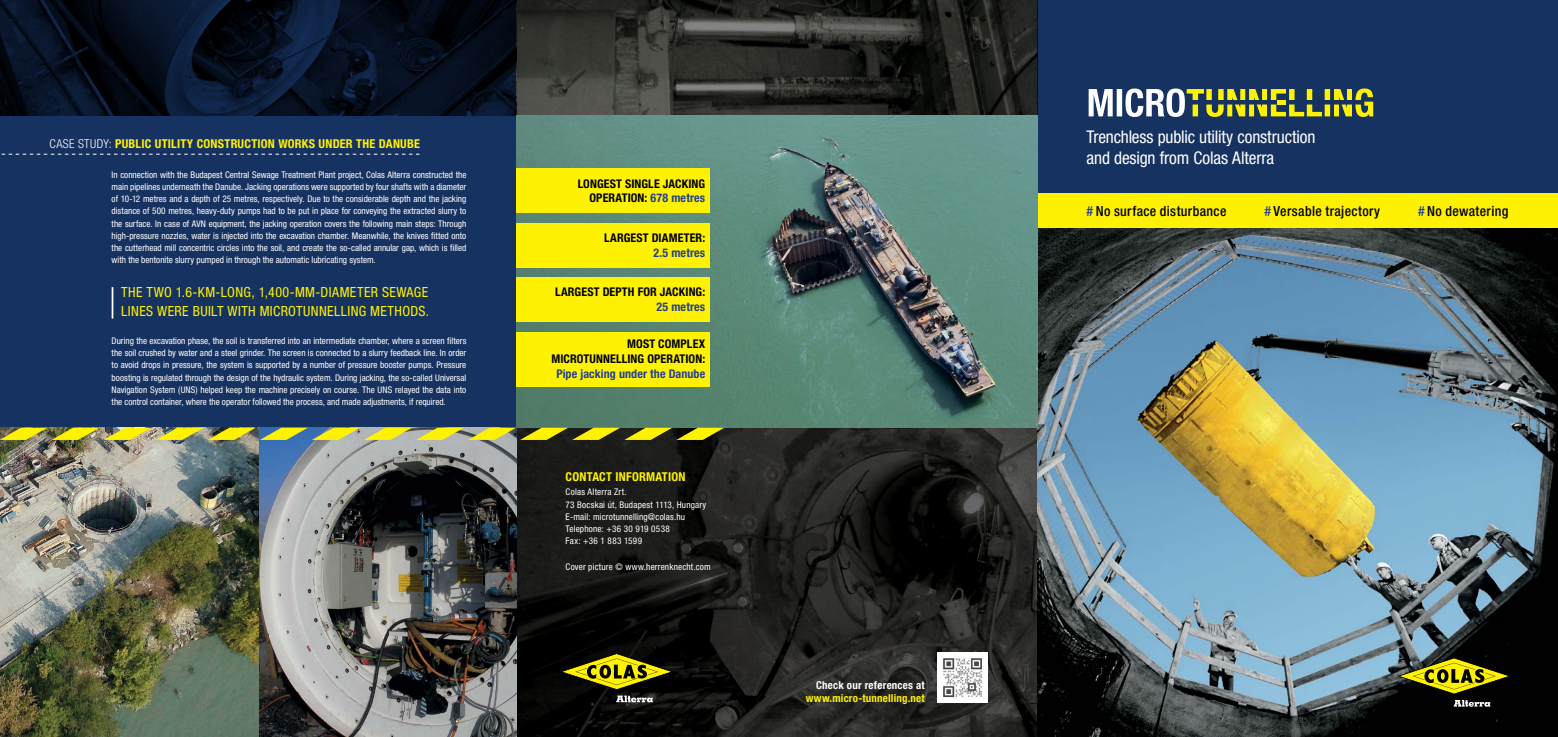
<style>
.page{position:relative;width:1558px;height:737px;background:#fff}
.page>*{position:absolute;margin:0;border:0;box-sizing:border-box;transform-origin:0 0}
.t1{font:condensed 17.5px/20.1px "Helvetica Neue LT Pro";letter-spacing:-.01em;color:#fff}
.t2{font:condensed 14px/19.2px "Helvetica Neue LT Pro";letter-spacing:.025em;color:#fff200}
.t3{font:500 condensed 14px "Helvetica Neue LT Pro";letter-spacing:.025em;color:#000}
.t4{font:700 condensed 12.25px "Helvetica Neue LT Pro";letter-spacing:.02em;color:#fff200}
.t5{font:700 condensed 11.99px/14.9px "Helvetica Neue LT Pro";letter-spacing:.01em;color:#000;text-align:right}
.t6{font:700 condensed 11.99px "Helvetica Neue LT Pro";letter-spacing:.01em;color:#25408f}
.t7{font:700 condensed 10.94px "Helvetica Neue LT Pro";letter-spacing:.02em;color:#fff200}
.t8{font:700 condensed 10.94px "Helvetica Neue LT Pro";letter-spacing:.02em;color:#fff}
.t9{font:condensed 9.19px/12.2px "Helvetica Neue LT Pro";letter-spacing:.015em;color:#fff;text-align:justify}
.s1{font-weight:300;color:#fff}
.s2{color:#25408f}
</style>
<div class="page">
<img style="left:516px;top:115px;width:521px;height:313px">
<svg style="left:0;top:0;width:516px;height:428px;background:#12294e"></svg>
<img style="left:0;top:440px;width:516px;height:297px">
<img style="left:1037px;top:228px;width:521px;height:509px">
<div style="left:1037px;top:0;width:521px;height:228px;background:#163260"></div>
<div style="left:1037px;top:193px;width:521px;height:35px;background:#fff200"></div>
<svg style="left:516px;top:0;width:521px;height:115px;background:#2c2d29"></svg>
<svg style="left:516px;top:428px;width:521px;height:309px;background:#1d1d1b"></svg>
<svg style="left:1453px;top:700px;width:37px;height:6px"></svg>
<svg style="left:1397px;top:657px;width:114px;height:37px;background:#605c0a"></svg>
<svg style="left:560px;top:653px;width:114px;height:49px;background:#4b4809"></svg>
<svg style="left:0;top:154px;width:419px;height:1px"></svg>
<div style="left:516px;top:223px;width:193px;height:44px;background:#fff200"></div>
<div style="left:516px;top:277px;width:193px;height:45px;background:#fff200"></div>
<div style="left:516px;top:331px;width:193px;height:55px;background:#fff200"></div>
<div style="left:516px;top:168px;width:193px;height:45px;background:#fff200"></div>
<img style="left:0;top:428px;width:724px;height:12px">
<hr style="left:112px;top:287px;width:1px;height:31px;background:#fff">
<img style="left:938px;top:653px;width:49px;height:49px">
<svg style="left:1088px;top:88px;width:285px;height:29px"></svg>
<h3 class="t4" style="left:50px;top:136px;width:372px"><span class="s1">CASE STUDY:</span> PUBLIC UTILITY CONSTRUCTION WORKS UNDER THE DANUBE</h3>
<p class="t9" style="left:112px;top:168px;width:356px">In connection with the Budapest Central Sewage Treatment Plant project, Colas Alterra constructed the main pipelines underneath the Danube. Jacking operations were supported by four shafts with a diameter of 10-12 metres and a depth of 25 metres, respectively. Due to the considerable depth and the jacking distance of 500 metres, heavy-duty pumps had to be put in place for conveying the extracted slurry to the surface. In case of AVN equipment, the jacking operation covers the following main steps: Through high-pressure nozzles, water is injected into the excavation chamber. Meanwhile, the knives fitted onto the cutterhead mill concentric circles into the soil, and create the so-called annular gap, which is filled with the bentonite slurry pumped in through the automatic lubricating system.</p>
<h2 class="t2" style="left:121px;top:282px;width:309px">THE TWO 1.6-KM-LONG, 1,400-MM-DIAMETER SEWAGE<br>LINES WERE BUILT WITH MICROTUNNELLING METHODS.</h2>
<p class="t9" style="left:112px;top:334px;width:356px">During the excavation phase, the soil is transferred into an intermediate chamber, where a screen filters the soil crushed by water and a steel grinder. The screen is connected to a slurry feedback line. In order to avoid drops in pressure, the system is supported by a number of pressure booster pumps. Pressure boosting is regulated through the design of the hydraulic system. During jacking, the so-called Universal Navigation System (UNS) helped keep the machine precisely on course. The UNS relayed the data into the control container, where the operator followed the process, and made adjustments, if required.</p>
<h3 class="t5" style="left:578px;top:176px;width:129px">LONGEST SINGLE JACKING<br>OPERATION: <span class="s2">678 metres</span></h3>
<h3 class="t5" style="left:604px;top:230px;width:103px">LARGEST DIAMETER:</h3>
<h3 class="t6" style="left:653px;top:245px;width:53px">2.5 metres</h3>
<h3 class="t5" style="left:555px;top:285px;width:152px">LARGEST DEPTH FOR JACKING:</h3>
<h3 class="t6" style="left:656px;top:300px;width:50px">25 metres</h3>
<h3 class="t5" style="left:551px;top:337px;width:155px">MOST COMPLEX<br>MICROTUNNELLING OPERATION:</h3>
<h3 class="t6" style="left:556px;top:367px;width:150px">Pipe jacking under the Danube</h3>
<h3 class="t4" style="left:566px;top:469px;width:121px">CONTACT INFORMATION</h3>
<p class="t9" style="left:566px;top:486px;width:142px;text-align:left">Colas Alterra Zrt.<br>73 Bocskai út, Budapest 1113, Hungary<br>E-mail: microtunnelling@colas.hu<br>Telephone: +36 30 919 0538<br>Fax: +36 1 883 1599</p>
<p class="t9" style="left:566px;top:561px;width:147px">Cover picture © www.herrenknecht.com</p>
<p class="t8" style="left:816px;top:679px;width:110px">Check our references at</p>
<p class="t7" style="left:806px;top:691px;width:121px">www.micro-tunnelling.net</p>
<h1 class="t1" style="left:1086px;top:127px;width:230px">Trenchless public utility construction and design from Colas Alterra</h1>
<h2 class="t3" style="left:1086px;top:203px;width:141px"><span class="s2">#</span> No surface disturbance</h2>
<h2 class="t3" style="left:1264px;top:203px;width:117px"><span class="s2">#</span> Versable trajectory</h2>
<h2 class="t3" style="left:1418px;top:203px;width:92px"><span class="s2">#</span> No dewatering</h2>
</div>
